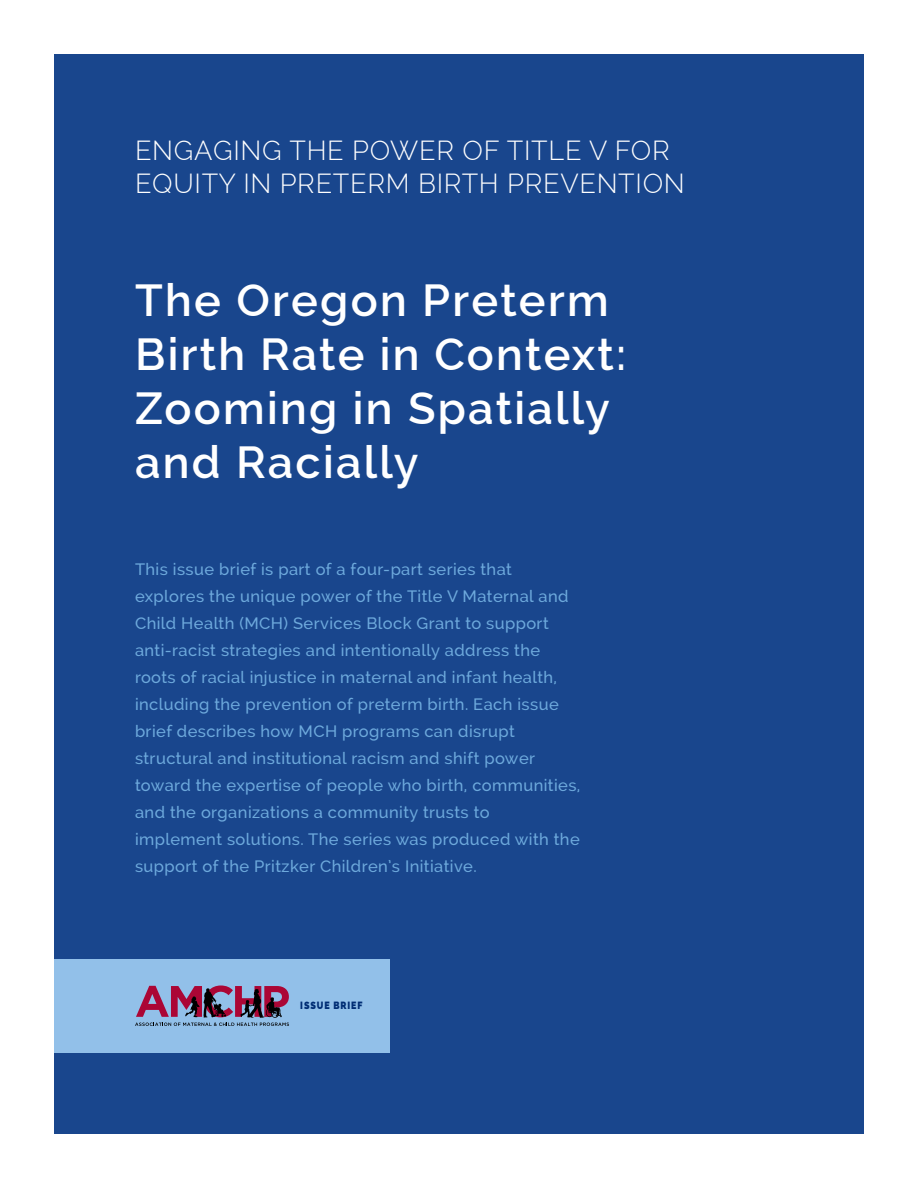
<style>
.page{position:relative;width:918px;height:1188px;background:#fff}
.page>*{position:absolute;margin:0;border:0;box-sizing:border-box;transform-origin:0 0}
.t1{font:600 45px/54px "Raleway";letter-spacing:.05em;color:#fff}
.t2{font:300 27px/32.4px "Raleway";letter-spacing:.025em;color:#fff}
.t3{font:500 16.5px/27px "Raleway";letter-spacing:.025em;color:#6da9dc}
.t4{font:800 10.5px "Raleway";letter-spacing:.1em;color:#002d74;scale:.85 1}
</style>
<div class="page">
<div style="left:54px;top:54px;width:810px;height:1080px;background:#19468d"></div>
<div style="left:54px;top:959px;width:335px;height:94px;background:#92c0e9"></div>
<svg style="left:135px;top:985px;width:154px;height:41px"></svg>
<h2 class="t2" style="left:135px;top:135px;width:551px">ENGAGING THE POWER OF TITLE V FOR<br>EQUITY IN PRETERM BIRTH PREVENTION</h2>
<h1 class="t1" style="left:135px;top:273px;width:493px">The Oregon Preterm<br>Birth Rate in Context:<br>Zooming in Spatially and Racially</h1>
<p class="t3" style="left:135px;top:556px;width:447px">This issue brief is part of a four-part series that explores the unique power of the Title V Maternal and Child Health (MCH) Services Block Grant to support anti-racist strategies and intentionally address the roots of racial injustice in maternal and infant health, including the prevention of preterm birth. Each issue brief describes how MCH programs can disrupt structural and institutional racism and shift power toward the expertise of people who birth, communities, and the organizations a community trusts to implement solutions. The series was produced with the support of the Pritzker Children’s Initiative.</p>
<p class="t4" style="left:300px;top:999px;width:75px">ISSUE BRIEF</p>
</div>
